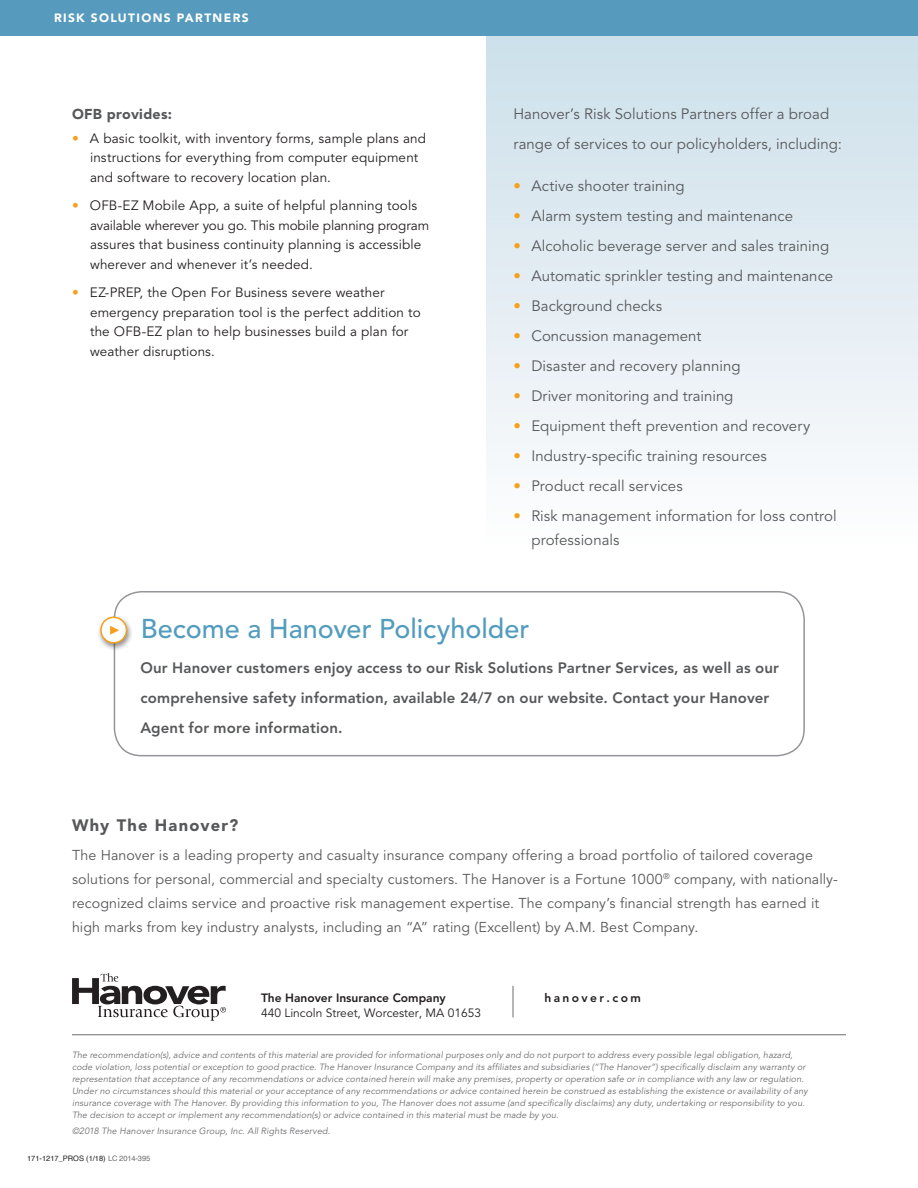
<style>
.page{position:relative;width:918px;height:1188px;background:#fff}
.page>*{position:absolute;margin:0;border:0;box-sizing:border-box;transform-origin:0 0}
.Sidebar_Head{font:500 27px "Avenir LT Std";color:#529cbe}
.Boilerplate_Title{font:900 16.5px "Avenir LT Std";letter-spacing:.075em;color:#57585a}
.Cover_Sidebar_Body{font:15px/30px "Avenir LT Std";letter-spacing:.005em;color:#57585a}
.Sidebar_Body{font:800 15px/30px "Avenir LT Std";letter-spacing:.01em;color:#57585a}
.Boilerplate_Body{font:14.25px/24px "Avenir LT Std";letter-spacing:.01em;color:#57585a}
.Body_Subhead{font:900 14.25px "Avenir LT Std";letter-spacing:.02em;color:#57585a}
.Bullet{font:13.5px/19.5px "Avenir LT Std";letter-spacing:.01em;color:#231f20}
.t1{font:12px "Avenir LT Std";color:#231f20}
.t2{font:800 12px "Avenir LT Std";color:#231f20}
.Segment_Band{font:900 12px "Avenir LT Std";letter-spacing:.11em;color:#fff}
.t3{font:800 12px "Avenir LT Std";letter-spacing:.2em;color:#231f20}
.Legal{font:italic 9px/12px "Avenir LT Std";letter-spacing:.015em;color:#6c6d70}
.Doc_ID{font:7.5px "Helvetica";color:#231f20}
.s1{color:#f6a01b}
.s2{color:#6c6d70}
</style>
<div class="page">
<div style="left:0;top:0;width:918px;height:36px;background:#569bbe"></div>
<svg style="left:72px;top:973px;width:154px;height:48px"></svg>
<hr style="left:513px;top:986px;width:1px;height:31px;background:#6c6d70">
<hr style="left:72px;top:1034px;width:774px;height:1px;background:#6c6d70">
<div style="left:486px;top:36px;width:432px;height:508px;background:linear-gradient(to bottom,#ccdfea,#fdfcfd)"></div>
<div style="left:114px;top:591px;width:691px;height:165px;border:2px solid #939598;border-radius:27px"></div>
<div style="left:97px;top:615px;width:36px;height:36px;background:#231f20;opacity:.5"></div>
<div style="left:101px;top:617px;width:25px;height:26px;background:#fff;border-radius:50%"></div>
<div style="left:100px;top:617px;width:27px;height:27px;border:2px solid #f6a01b;border-radius:50%"></div>
<svg style="left:110px;top:626px;width:9px;height:9px"></svg>
<p class="Segment_Band" style="left:54px;top:11px;width:196px">RISK SOLUTIONS PARTNERS</p>
<p class="Body_Subhead" style="left:72px;top:105px;width:101px">OFB provides:</p>
<p class="Bullet" style="left:90px;top:129px;width:338px;text-indent:-18px"><span class="s1">•</span> A basic toolkit, with inventory forms, sample plans and instructions for everything from computer equipment and software to recovery location plan.</p>
<p class="Bullet" style="left:90px;top:196px;width:341px;text-indent:-18px"><span class="s1">•</span> OFB-EZ Mobile App, a suite of helpful planning tools available wherever you go. This mobile planning program assures that business continuity planning is accessible wherever and whenever it’s needed.</p>
<p class="Bullet" style="left:90px;top:283px;width:332px;text-indent:-18px"><span class="s1">•</span> EZ-PREP, the Open For Business severe weather emergency preparation tool is the perfect addition to the OFB-EZ plan to help businesses build a plan for weather disruptions.</p>
<p class="Cover_Sidebar_Body" style="left:513px;top:100px;width:330px">Hanover’s Risk Solutions Partners offer a broad range of services to our policyholders, including:</p>
<p class="Cover_Sidebar_Body" style="left:513px;top:172px;width:173px"><span class="s1">•</span> Active shooter training</p>
<p class="Cover_Sidebar_Body" style="left:513px;top:202px;width:281px"><span class="s1">•</span> Alarm system testing and maintenance</p>
<p class="Cover_Sidebar_Body" style="left:513px;top:232px;width:318px"><span class="s1">•</span> Alcoholic beverage server and sales training</p>
<p class="Cover_Sidebar_Body" style="left:513px;top:262px;width:321px"><span class="s1">•</span> Automatic sprinkler testing and maintenance</p>
<p class="Cover_Sidebar_Body" style="left:513px;top:292px;width:150px"><span class="s1">•</span> Background checks</p>
<p class="Cover_Sidebar_Body" style="left:513px;top:322px;width:190px"><span class="s1">•</span> Concussion management</p>
<p class="Cover_Sidebar_Body" style="left:513px;top:352px;width:229px"><span class="s1">•</span> Disaster and recovery planning</p>
<p class="Cover_Sidebar_Body" style="left:513px;top:382px;width:222px"><span class="s1">•</span> Driver monitoring and training</p>
<p class="Cover_Sidebar_Body" style="left:513px;top:412px;width:298px"><span class="s1">•</span> Equipment theft prevention and recovery</p>
<p class="Cover_Sidebar_Body" style="left:513px;top:442px;width:255px"><span class="s1">•</span> Industry-specific training resources</p>
<p class="Cover_Sidebar_Body" style="left:513px;top:472px;width:171px"><span class="s1">•</span> Product recall services</p>
<p class="Cover_Sidebar_Body" style="left:531px;top:505px;width:307px;line-height:24px;text-indent:-18px"><span class="s1">•</span> Risk management information for loss control professionals</p>
<p class="Sidebar_Head" style="left:141px;top:613px;width:390px">Become a Hanover Policyholder</p>
<p class="Sidebar_Body" style="left:140px;top:652px;width:640px">Our Hanover customers enjoy access to our Risk Solutions Partner Services, as well as our comprehensive safety information, available 24/7 on our website. Contact your Hanover<br>Agent for more information.</p>
<p class="Boilerplate_Title" style="left:72px;top:816px;width:168px">Why The Hanover?</p>
<p class="Boilerplate_Body" style="left:72px;top:843px;width:768px">The Hanover is a leading property and casualty insurance company offering a broad portfolio of tailored coverage solutions for personal, commercial and specialty customers. The Hanover is a Fortune 1000<sup>®</sup> company, with nationally&shy;recognized claims service and proactive risk management expertise. The company’s financial strength has earned it high marks from key industry analysts, including an “A” rating (Excellent) by A.M. Best Company.</p>
<p class="t2" style="left:261px;top:991px;width:186px">The Hanover Insurance Company</p>
<p class="t1" style="left:261px;top:1006px;width:222px">440 Lincoln Street, Worcester, MA 01653</p>
<p class="t3" style="left:544px;top:991px;width:98px">hanover.com</p>
<p class="Legal" style="left:72px;top:1049px;width:737px">The recommendation(s), advice and contents of this material are provided for informational purposes only and do not purport to address every possible legal obligation, hazard, code violation, loss potential or exception to good practice. The Hanover Insurance Company and its affiliates and subsidiaries (“The Hanover”) specifically disclaim any warranty or representation that acceptance of any recommendations or advice contained herein will make any premises, property or operation safe or in compliance with any law or regulation.<br>Under no circumstances should this material or your acceptance of any recommendations or advice contained herein be construed as establishing the existence or availability of any insurance coverage with The Hanover. By providing this information to you, The Hanover does not assume (and specifically disclaims) any duty, undertaking or responsibility to you.<br>The decision to accept or implement any recommendation(s) or advice contained in this material must be made by you.</p>
<p class="Legal" style="left:72px;top:1125px;width:260px">©2018 The Hanover Insurance Group, Inc. All Rights Reserved.</p>
<p class="Doc_ID" style="left:27px;top:1153px;width:125px">171-1217_PROS (1/18) <span class="s2">LC 2014-395</span></p>
</div>
